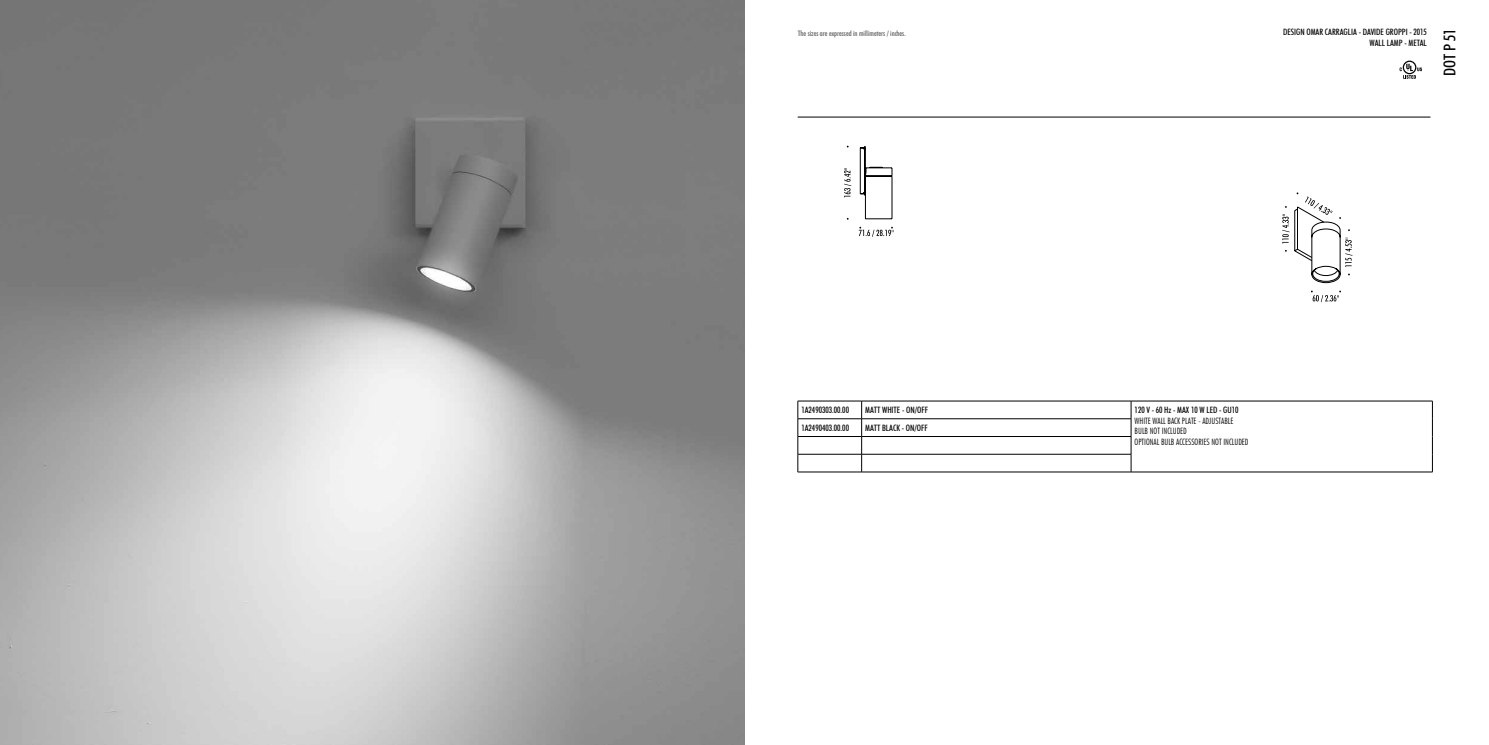
<style>
.page{position:relative;width:1489px;height:745px;background:#fff}
.page>*{position:absolute;margin:0;border:0;box-sizing:border-box;transform-origin:0 0}
.t1{font:500 condensed 16.25px "Futura BT";color:#000}
.t2{font:500 condensed 8.75px/10.5px "Futura BT";color:#000;text-align:right}
.t3{font:300 condensed 8.75px/10.5px "Futura BT";color:#000}
.t4{font:500 condensed 7.5px "Futura BT";color:#595959}
</style>
<div class="page">
<hr style="left:797px;top:117px;width:633px;height:1px;background:#000">
<img style="left:0;top:0;width:744px;height:744px">
<svg style="left:858px;top:227px;width:35px;height:10px"></svg>
<svg style="left:844px;top:168px;width:7px;height:29px"></svg>
<svg style="left:860px;top:146px;width:32px;height:73px"></svg>
<svg style="left:1311px;top:290px;width:29px;height:12px"></svg>
<svg style="left:1282px;top:192px;width:70px;height:91px"></svg>
<hr style="left:797px;top:400px;width:64px;height:1px;background:#000">
<hr style="left:861px;top:400px;width:269px;height:1px;background:#000">
<hr style="left:797px;top:418px;width:64px;height:1px;background:#000">
<hr style="left:861px;top:418px;width:270px;height:1px;background:#000">
<hr style="left:797px;top:436px;width:64px;height:1px;background:#000">
<hr style="left:861px;top:436px;width:270px;height:1px;background:#000">
<hr style="left:797px;top:453px;width:64px;height:1px;background:#000">
<svg style="left:797px;top:401px;width:1px;height:70px"></svg>
<hr style="left:861px;top:453px;width:270px;height:1px;background:#000">
<svg style="left:861px;top:401px;width:1px;height:70px"></svg>
<hr style="left:797px;top:471px;width:64px;height:1px;background:#000">
<hr style="left:861px;top:471px;width:269px;height:1px;background:#000">
<hr style="left:1130px;top:400px;width:302px;height:1px;background:#000">
<svg style="left:1130px;top:401px;width:1px;height:70px"></svg>
<svg style="left:1431px;top:401px;width:1px;height:70px"></svg>
<hr style="left:1130px;top:471px;width:302px;height:1px;background:#000">
<svg style="left:1402px;top:61px;width:14px;height:13px"></svg>
<svg style="left:1403px;top:62px;width:11px;height:11px"></svg>
<svg style="left:1399px;top:64px;width:22px;height:15px"></svg>
<p class="t4" style="left:797px;top:28px;width:110px">The sizes are expressed in millimeters / inches.</p>
<p class="t2" style="left:1282px;top:27px;width:145px">DESIGN OMAR CARRAGLIA - DAVIDE GROPPI - 2015<br>WALL LAMP - METAL</p>
<h1 class="t1" style="left:1439px;top:76px;width:49px;rotate:-90deg">DOT P 51</h1>
<p class="t2" style="left:801px;top:404px;width:49px">1A2490303.00.00</p>
<p class="t2" style="left:865px;top:404px;width:64px">MATT WHITE - ON/OFF</p>
<p class="t2" style="left:1134px;top:404px;width:105px">120 V - 60 Hz - MAX 10 W LED - GU10</p>
<p class="t3" style="left:1134px;top:415px;width:115px">WHITE WALL BACK PLATE - ADJUSTABLE<br>BULB NOT INCLUDED<br>OPTIONAL BULB ACCESSORIES NOT INCLUDED</p>
<p class="t2" style="left:801px;top:422px;width:49px">1A2490403.00.00</p>
<p class="t2" style="left:865px;top:422px;width:64px">MATT BLACK - ON/OFF</p>
</div>
